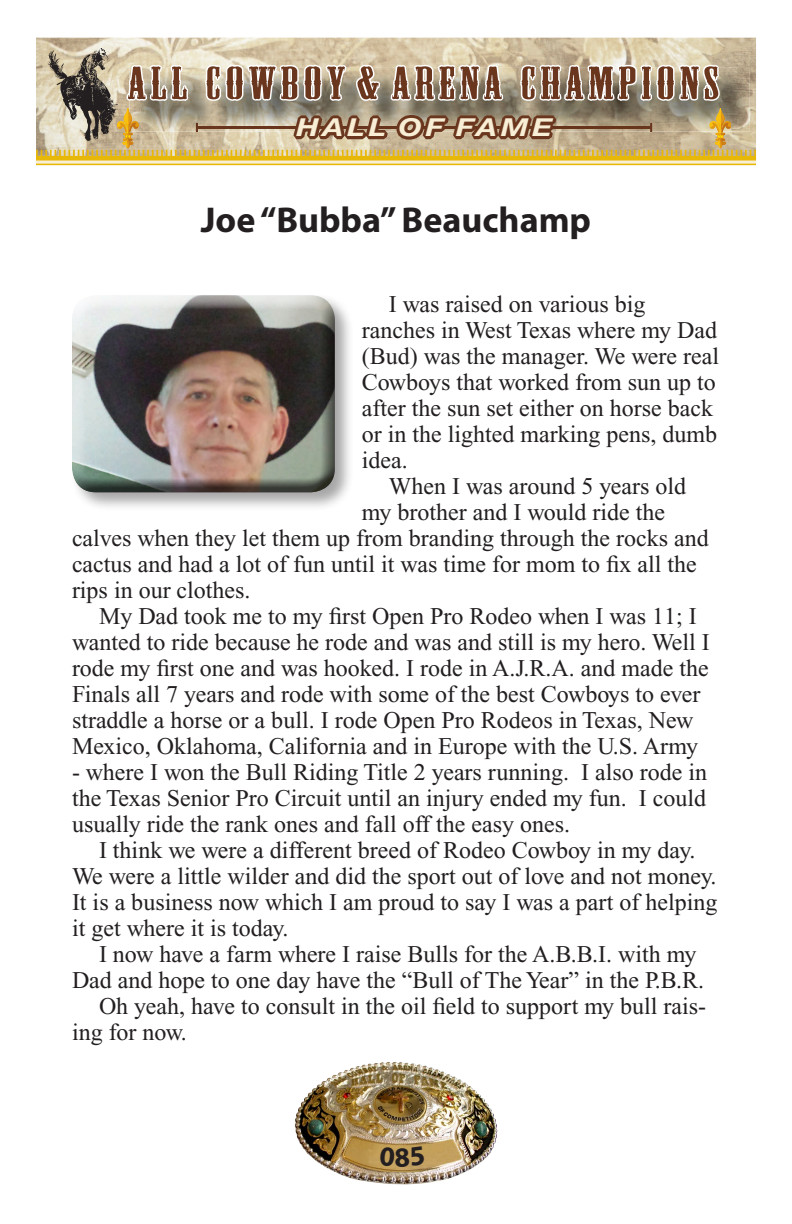
<style>
.page{position:relative;width:792px;height:1224px;background:#fff}
.page>*{position:absolute;margin:0;border:0;box-sizing:border-box;transform-origin:0 0}
.t1{font:43px "Mesquite";letter-spacing:.08em;color:#6a371e;scale:1.49 1}
.t2{font:700 36px "Myriad Pro";color:#231f20}
.t3{font:italic 700 24.8px "Helvetica Neue";letter-spacing:.13em;color:#f7eed5;scale:1.22 1}
.t4{font:24px/26px "Times New Roman";color:#231f20}
</style>
<div class="page">
<svg style="left:36px;top:37px;width:720px;height:129px;background:#c6b593"></svg>
<img style="left:47px;top:48px;width:70px;height:93px">
<img style="left:294px;top:1062px;width:197px;height:123px">
<div style="left:70px;top:293px;width:285px;height:219px;background:#231f20;opacity:.4"></div>
<div style="left:70px;top:294px;width:268px;height:185px;background:#fff;opacity:.75"></div>
<div style="left:70px;top:300px;width:268px;height:196px;background:#231f20;opacity:.75"></div>
<svg style="left:380px;top:1146px;width:45px;height:21px"></svg>
<h1 class="t1" style="left:128px;top:61px;width:398px">ALL COWBOY&amp; ARENA CHAMPIONS</h1>
<p class="t3" style="left:297px;top:112px;width:211px">HALL OF FAME</p>
<h2 class="t2" style="left:201px;top:197px;width:392px">Joe “Bubba” Beauchamp</h2>
<p class="t4" style="left:362px;top:291px;width:359px;text-indent:27px">I was raised on various big ranches in West Texas where my Dad (Bud) was the manager. We were real<br>Cowboys that worked from sun up to after the sun set either on horse back or in the lighted marking pens, dumb idea.</p>
<p class="t4" style="left:389px;top:473px;width:299px">When I was around 5 years old</p>
<p class="t4" style="left:362px;top:499px;width:305px">my brother and I would ride the</p>
<p class="t4" style="left:72px;top:525px;width:638px">calves when they let them up from branding through the rocks and</p>
<p class="t4" style="left:72px;top:551px;width:626px">cactus and had a lot of fun until it was time for mom to fix all the</p>
<p class="t4" style="left:72px;top:577px;width:180px">rips in our clothes.</p>
<p class="t4" style="left:99px;top:603px;width:599px">My Dad took me to my first Open Pro Rodeo when I was 11; I</p>
<p class="t4" style="left:72px;top:629px;width:639px">wanted to ride because he rode and was and still is my hero. Well I</p>
<p class="t4" style="left:72px;top:655px;width:638px">rode my first one and was hooked. I rode in A.J.R.A. and made the</p>
<p class="t4" style="left:72px;top:681px;width:630px">Finals all 7 years and rode with some of the best Cowboys to ever</p>
<p class="t4" style="left:72px;top:707px;width:623px">straddle a horse or a bull. I rode Open Pro Rodeos in Texas, New</p>
<p class="t4" style="left:72px;top:733px;width:628px">Mexico, Oklahoma, California and in Europe with the U.S. Army</p>
<p class="t4" style="left:72px;top:759px;width:637px;text-align:justify">- where I won the Bull Riding Title 2 years running. I also rode in the Texas Senior Pro Circuit until an injury ended my fun. I could usually ride the rank ones and fall off the easy ones.</p>
<p class="t4" style="left:72px;top:837px;width:647px;text-indent:27px">I think we were a different breed of Rodeo Cowboy in my day.<br>We were a little wilder and did the sport out of love and not money.<br>It is a business now which I am proud to say I was a part of helping it get where it is today.</p>
<p class="t4" style="left:99px;top:941px;width:599px">I now have a farm where I raise Bulls for the A.B.B.I. with my</p>
<p class="t4" style="left:72px;top:967px;width:634px">Dad and hope to one day have the “Bull of The Year” in the P.B.R.</p>
<p class="t4" style="left:99px;top:993px;width:609px">Oh yeah, have to consult in the oil field to support my bull rais-</p>
<p class="t4" style="left:72px;top:1019px;width:116px">ing for now.</p>
</div>
